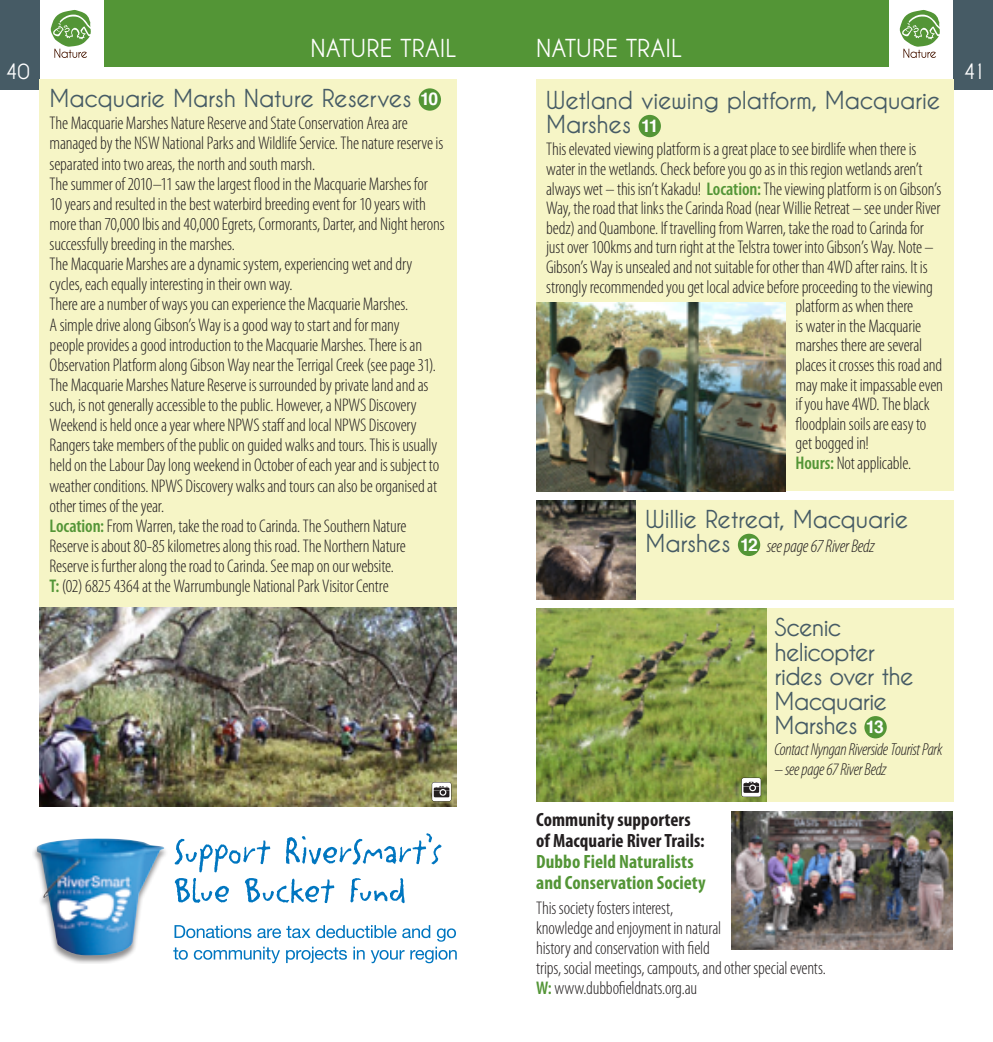
<style>
.page{position:relative;width:993px;height:1042px;background:#fff}
.page>*{position:absolute;margin:0;border:0;box-sizing:border-box;transform-origin:0 0}
.t1{font:700 24.5px/24.5px "Caviar Dreams";letter-spacing:-.025em;color:#465b65}
.t2{font:700 24.5px "Caviar Dreams";letter-spacing:-.005em;color:#fff}
.t3{font:700 21px "Caviar Dreams";color:#fff}
.t4{font:700 condensed 19.25px/21px "Myriad Pro";letter-spacing:.005em;color:#539536}
.t5{font:700 condensed 19.25px/21px "Myriad Pro";letter-spacing:.005em;color:#231f20}
.t6{font:300 condensed 18.38px/20.1px "Myriad Pro";letter-spacing:-.01em;color:#231f20}
.t7{font:italic 300 condensed 18.38px "Myriad Pro";letter-spacing:-.02em;color:#231f20}
.t8{font:italic 300 condensed 17.5px "Myriad Pro";letter-spacing:-.02em;color:#231f20}
.s1{font-family:"Helvetica";font-size:17.5px;color:#fff}
.s2{font-weight:600;color:#539536}
.s3{font-family:"Caviar Dreams";font-weight:700;font-style:normal;font-stretch:normal;font-size:24.5px;color:#465b65}
.s4{font-family:"Helvetica";font-weight:700;font-style:normal;font-stretch:normal;font-size:17.5px;color:#fff}
</style>
<div class="page">
<div style="left:104px;top:0;width:392px;height:67px;background:#539536"></div>
<div style="left:496px;top:0;width:392px;height:67px;background:#539536"></div>
<div style="left:0;top:0;width:40px;height:89px;background:#465b65"></div>
<div style="left:952px;top:0;width:40px;height:89px;background:#465b65"></div>
<svg style="left:51px;top:10px;width:40px;height:48px"></svg>
<svg style="left:899px;top:10px;width:40px;height:48px"></svg>
<div style="left:40px;top:79px;width:416px;height:727px;background:#f6f5c6"></div>
<div style="left:418px;top:88px;width:23px;height:23px;background:#539536;border-radius:50%"></div>
<img style="left:40px;top:608px;width:416px;height:198px">
<svg style="left:431px;top:782px;width:20px;height:19px"></svg>
<svg style="left:432px;top:782px;width:19px;height:19px"></svg>
<svg style="left:433px;top:786px;width:16px;height:11px"></svg>
<div style="left:536px;top:79px;width:416px;height:412px;background:#f6f5c6"></div>
<div style="left:638px;top:115px;width:22px;height:22px;background:#539536;border-radius:50%"></div>
<img style="left:536px;top:302px;width:249px;height:189px">
<div style="left:536px;top:608px;width:416px;height:194px;background:#f6f5c6"></div>
<img style="left:536px;top:608px;width:230px;height:194px">
<div style="left:864px;top:716px;width:22px;height:22px;background:#539536;border-radius:50%"></div>
<svg style="left:741px;top:777px;width:19px;height:20px"></svg>
<div style="left:741px;top:778px;width:19px;height:18px;background:#fff;border-radius:2px"></div>
<svg style="left:743px;top:782px;width:15px;height:11px"></svg>
<img style="left:731px;top:811px;width:220px;height:138px">
<div style="left:536px;top:501px;width:416px;height:99px;background:#f6f5c6"></div>
<div style="left:737px;top:534px;width:23px;height:22px;background:#539536;border-radius:50%"></div>
<img style="left:536px;top:501px;width:99px;height:99px">
<div style="left:33px;top:839px;width:136px;height:125px;background:#231f20;opacity:.5"></div>
<img style="left:37px;top:838px;width:127px;height:117px">
<svg style="left:175px;top:878px;width:229px;height:25px"></svg>
<svg style="left:174px;top:833px;width:267px;height:39px"></svg>
<svg style="left:173px;top:925px;width:283px;height:38px"></svg>
<h1 class="t2" style="left:310px;top:34px;width:148px">nature trail</h1>
<h1 class="t2" style="left:536px;top:34px;width:148px">nature trail</h1>
<p class="t3" style="left:5px;top:60px;width:26px">40</p>
<p class="t3" style="left:962px;top:60px;width:24px">41</p>
<h1 class="t1" style="left:50px;top:86px;width:390px">Macquarie Marsh Nature Reserves <span class="s1">10</span></h1>
<p class="t6" style="left:50px;top:114px;width:396px">The Macquarie Marshes Nature Reserve and State Conservation Area are managed by the NSW National Parks and Wildlife Service. The nature reserve is separated into two areas, the north and south marsh.<br>The summer of 2010–11 saw the largest flood in the Macquarie Marshes for 10 years and resulted in the best waterbird breeding event for 10 years with more than 70,000 Ibis and 40,000 Egrets, Cormorants, Darter, and Night herons successfully breeding in the marshes.<br>The Macquarie Marshes are a dynamic system, experiencing wet and dry cycles, each equally interesting in their own way.<br>There are a number of ways you can experience the Macquarie Marshes.<br>A simple drive along Gibson’s Way is a good way to start and for many<br>people provides a good introduction to the Macquarie Marshes. There is an Observation Platform along Gibson Way near the Terrigal Creek (see page 31).<br>The Macquarie Marshes Nature Reserve is surrounded by private land and as such, is not generally accessible to the public. However, a NPWS Discovery Weekend is held once a year where NPWS staff and local NPWS Discovery Rangers take members of the public on guided walks and tours. This is usually held on the Labour Day long weekend in October of each year and is subject to weather conditions. NPWS Discovery walks and tours can also be organised at other times of the year.<br><span class="s2">Location:</span> From Warren, take the road to Carinda. The Southern Nature Reserve is about 80-85 kilometres along this road. The Northern Nature Reserve is further along the road to Carinda. See map on our website.<br><span class="s2">T:</span> (02) 6825 4364 at the Warrumbungle National Park Visitor Centre</p>
<h1 class="t1" style="left:546px;top:88px;width:396px">Wetland viewing platform, Macquarie<br>Marshes <span class="s1">11</span></h1>
<p class="t6" style="left:546px;top:140px;width:371px">This elevated viewing platform is a great place to see birdlife when there is</p>
<p class="t6" style="left:546px;top:159px;width:378px">water in the wetlands. Check before you go as in this region wetlands aren’t</p>
<p class="t6" style="left:546px;top:179px;width:396px">always wet – this isn’t Kakadu! <span class="s2">Location:</span> The viewing platform is on Gibson’s</p>
<p class="t6" style="left:546px;top:198px;width:395px">Way, the road that links the Carinda Road (near Willie Retreat – see under River</p>
<p class="t6" style="left:546px;top:218px;width:379px">bedz) and Quambone. If travelling from Warren, take the road to Carinda for</p>
<p class="t6" style="left:546px;top:238px;width:389px">just over 100kms and turn right at the Telstra tower into Gibson’s Way. Note –</p>
<p class="t6" style="left:546px;top:257px;width:383px">Gibson’s Way is unsealed and not suitable for other than 4WD after rains. It is</p>
<p class="t6" style="left:546px;top:277px;width:388px">strongly recommended you get local advice before proceeding to the viewing</p>
<p class="t6" style="left:795px;top:296px;width:119px">platform as when there</p>
<p class="t6" style="left:795px;top:316px;width:127px">is water in the Macquarie</p>
<p class="t6" style="left:795px;top:336px;width:128px">marshes there are several</p>
<p class="t6" style="left:795px;top:355px;width:148px">places it crosses this road and</p>
<p class="t6" style="left:795px;top:375px;width:149px">may make it impassable even</p>
<p class="t6" style="left:795px;top:394px;width:135px">if you have 4WD. The black</p>
<p class="t6" style="left:795px;top:414px;width:132px">floodplain soils are easy to</p>
<p class="t6" style="left:795px;top:434px;width:75px">get bogged in!</p>
<p class="t6" style="left:795px;top:453px;width:117px"><span class="s2">Hours:</span> Not applicable.</p>
<h1 class="t1" style="left:645px;top:506px;width:264px">Willie Retreat, Macquarie</h1>
<p class="t7" style="left:645px;top:536px;width:231px"><span class="s3">Marshes</span> <span class="s4">12</span> see page 67 River Bedz</p>
<h1 class="t1" style="left:774px;top:615px;width:141px">Scenic helicopter rides over the<br>Macquarie<br>Marshes <span class="s1">13</span></h1>
<p class="t8" style="left:774px;top:739px;width:169px">Contact Nyngan Riverside Tourist Park</p>
<p class="t8" style="left:774px;top:759px;width:113px">– see page 67 River Bedz</p>
<p class="t5" style="left:536px;top:809px;width:170px">Community supporters of Macquarie River Trails:</p>
<p class="t4" style="left:536px;top:851px;width:171px">Dubbo Field Naturalists and Conservation Society</p>
<p class="t6" style="left:536px;top:898px;width:291px">This society fosters interest,<br>knowledge and enjoyment in natural<br>history and conservation with field<br>trips, social meetings, campouts, and other special events.<br><span class="s2">W:</span> www.dubbofieldnats.org.au</p>
</div>
